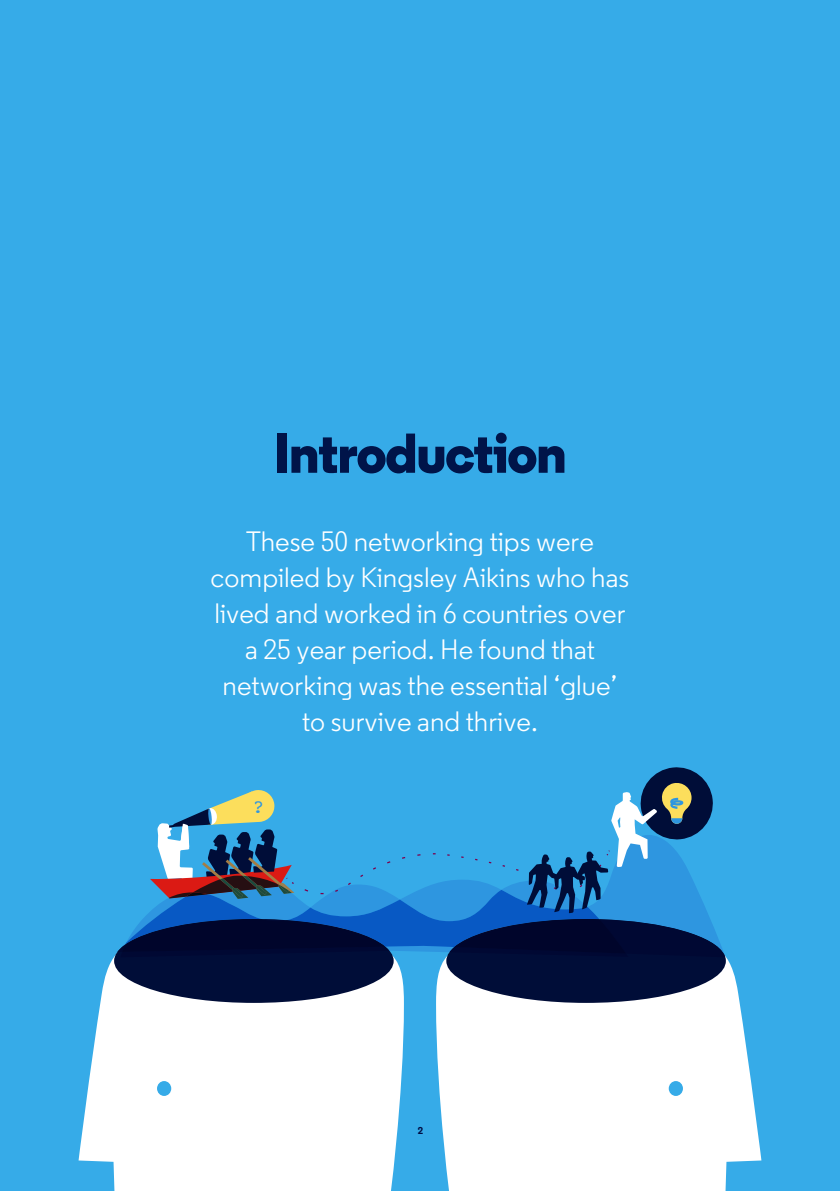
<style>
.page{position:relative;width:840px;height:1191px;background:#fff}
.page>*{position:absolute;margin:0;border:0;box-sizing:border-box;transform-origin:0 0}
.H2___White{font:800 56px "Regular";letter-spacing:-.03em;color:#001449}
.Intro{font:28px/36px "Regular";color:#fff;text-align:center}
.t1{font:19.2px "Courier";color:#2e96e0}
.t2{font:700 10px "Regular";color:#00144a}
</style>
<div class="page">
<div style="left:0;top:0;width:839px;height:1191px;background:#36abe8"></div>
<svg style="left:78px;top:954px;width:325px;height:237px;background:#eef8fd"></svg>
<div style="left:114px;top:919px;width:279px;height:84px;background:#000d38;border-radius:50%"></div>
<svg style="left:436px;top:956px;width:325px;height:235px;background:#eff8fc"></svg>
<div style="left:446px;top:919px;width:279px;height:84px;background:#000d38;border-radius:50%"></div>
<svg style="left:117px;top:767px;width:608px;height:190px"></svg>
<p class="H2___White" style="left:273px;top:417px;width:295px">Introduction</p>
<p class="Intro" style="left:210px;top:523px;width:420px">These 50 networking tips were compiled by Kingsley Aikins who has lived and worked in 6 countries over a 25 year period. He found that networking was the essential ‘glue’ to survive and thrive.</p>
<p class="t1" style="left:253px;top:792px;width:13px">?</p>
<p class="t2" style="left:417px;top:1124px;width:7px">2</p>
</div>
